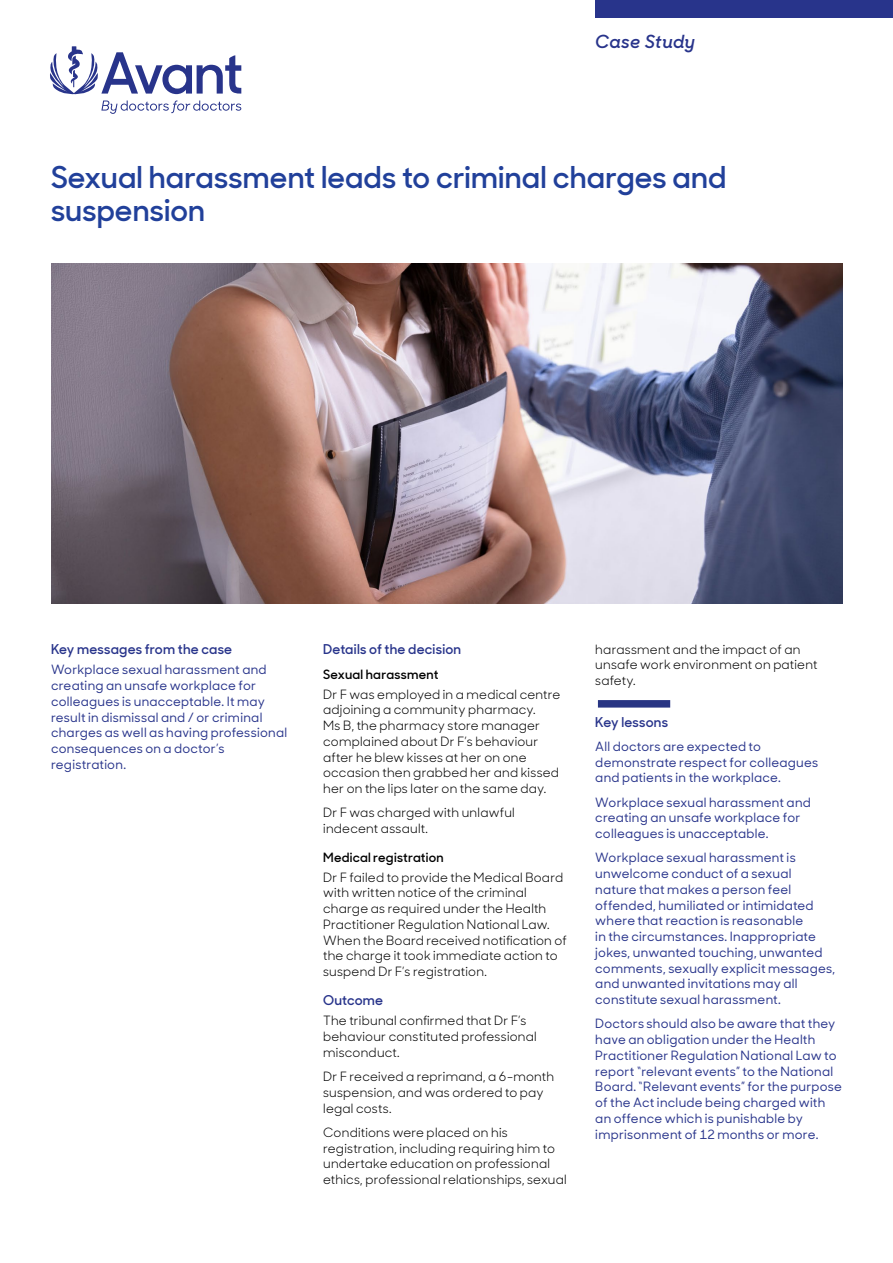
<style>
.page{position:relative;width:893px;height:1263px;background:#fff}
.page>*{position:absolute;margin:0;border:0;box-sizing:border-box;transform-origin:0 0}
.t1{font:600 30px/33px "Sharp Sans Display No 1";letter-spacing:.005em;color:#21409a}
.t2{font:italic 600 18px "Sharp Sans Display No 1";letter-spacing:.03em;color:#28348b}
.t3{font:600 13.5px "Sharp Sans Display No 1";letter-spacing:.02em;color:#28348b}
.t4{font:500 12.75px/15.8px "Sharp Sans Display No 1";letter-spacing:.02em;color:#28348b}
.t5{font:12.75px/15.8px "Sharp Sans Display No 1";letter-spacing:.02em;color:#000}
.t6{font:600 12.75px "Sharp Sans Display No 1";letter-spacing:.02em;color:#000}
</style>
<div class="page">
<div style="left:595px;top:0;width:298px;height:17px;background:#28348b"></div>
<div style="left:598px;top:700px;width:72px;height:7px;background:#283583"></div>
<img style="left:51px;top:264px;width:791px;height:340px">
<svg style="left:50px;top:46px;width:191px;height:49px"></svg>
<svg style="left:101px;top:101px;width:140px;height:13px"></svg>
<h2 class="t2" style="left:595px;top:26px;width:101px">Case Study</h2>
<h1 class="t1" style="left:51px;top:159px;width:677px">Sexual harassment leads to criminal charges and suspension</h1>
<p class="t3" style="left:51px;top:639px;width:183px">Key messages from the case</p>
<p class="t4" style="left:51px;top:661px;width:238px">Workplace sexual harassment and creating an unsafe workplace for colleagues is unacceptable. It may result in dismissal and / or criminal charges as well as having professional consequences on a doctor’s registration.</p>
<p class="t3" style="left:323px;top:639px;width:140px">Details of the decision</p>
<p class="t6" style="left:323px;top:664px;width:117px">Sexual harassment</p>
<p class="t5" style="left:323px;top:685px;width:239px">Dr F was employed in a medical centre adjoining a community pharmacy.<br>Ms B, the pharmacy store manager complained about Dr F’s behaviour after he blew kisses at her on one occasion then grabbed her and kissed her on the lips later on the same day.</p>
<p class="t5" style="left:323px;top:804px;width:193px">Dr F was charged with unlawful indecent assault.</p>
<p class="t6" style="left:323px;top:847px;width:122px">Medical registration</p>
<p class="t5" style="left:323px;top:868px;width:245px">Dr F failed to provide the Medical Board with written notice of the criminal charge as required under the Health Practitioner Regulation National Law.<br>When the Board received notification of the charge it took immediate action to suspend Dr F’s registration.</p>
<p class="t3" style="left:323px;top:990px;width:62px">Outcome</p>
<p class="t5" style="left:323px;top:1012px;width:215px">The tribunal confirmed that Dr F’s behaviour constituted professional misconduct.</p>
<p class="t5" style="left:323px;top:1068px;width:233px">Dr F received a reprimand, a 6-month suspension, and was ordered to pay legal costs.</p>
<p class="t5" style="left:323px;top:1123px;width:245px">Conditions were placed on his registration, including requiring him to undertake education on professional ethics, professional relationships, sexual</p>
<p class="t5" style="left:595px;top:640px;width:224px">harassment and the impact of an unsafe work environment on patient safety.</p>
<p class="t3" style="left:595px;top:711px;width:74px">Key lessons</p>
<p class="t4" style="left:595px;top:738px;width:224px">All doctors are expected to demonstrate respect for colleagues and patients in the workplace.</p>
<p class="t4" style="left:595px;top:794px;width:217px">Workplace sexual harassment and creating an unsafe workplace for colleagues is unacceptable.</p>
<p class="t4" style="left:595px;top:849px;width:241px">Workplace sexual harassment is unwelcome conduct of a sexual nature that makes a person feel offended, humiliated or intimidated where that reaction is reasonable<br>in the circumstances. Inappropriate jokes, unwanted touching, unwanted comments, sexually explicit messages, and unwanted invitations may all constitute sexual harassment.</p>
<p class="t4" style="left:595px;top:1015px;width:248px">Doctors should also be aware that they have an obligation under the Health Practitioner Regulation National Law to report “relevant events” to the National Board. “Relevant events” for the purpose of the Act include being charged with an offence which is punishable by imprisonment of 12 months or more.</p>
</div>
